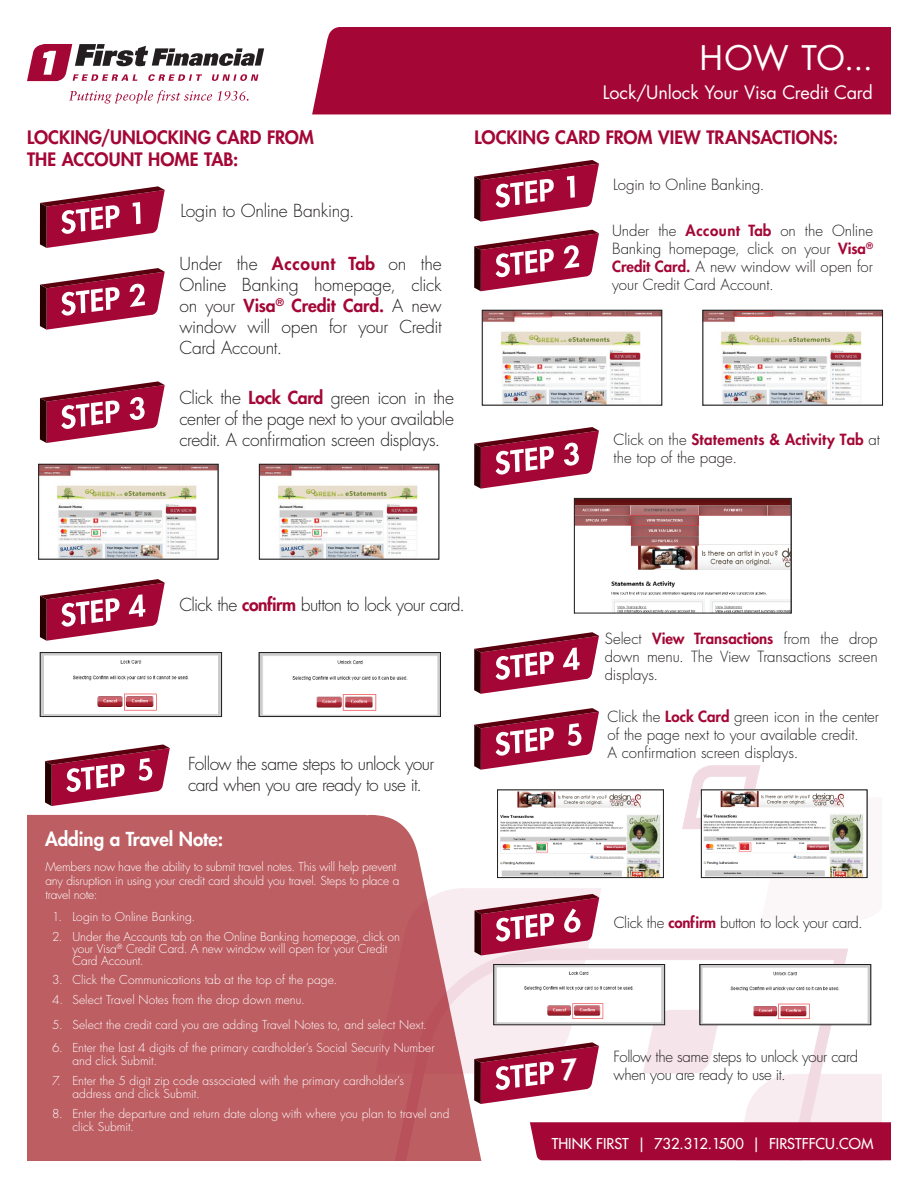
<style>
.page{position:relative;width:918px;height:1188px;background:#fff}
.page>*{position:absolute;margin:0;border:0;box-sizing:border-box;transform-origin:0 0}
.t1{font:33px "Futura Std";color:#fff}
.t2{font:800 18.75px "Futura Std";color:#fff}
.t3{font:800 18px/21.6px "Futura Std";letter-spacing:.005em;color:#a40736}
.t4{font:18px "Futura Std";letter-spacing:-.01em;color:#fff}
.t5{font:300 17.4px/21px "Futura Std";letter-spacing:-.025em;color:#231f20;text-align:justify}
.t6{font:300 15px/18px "Futura Std";letter-spacing:-.01em;color:#231f20;text-align:justify}
.t7{font:500 14.55px "Futura Std";color:#fff}
.t8{font:300 12px/13.5px "Futura Std";color:#fff}
.t9{font:300 12px/14.4px "Futura Std";letter-spacing:-.02em;color:#fff}
.s1{font-weight:800;color:#a40736}
</style>
<div class="page">
<div style="left:27px;top:815px;width:327px;height:346px;background:#bd5e62"></div>
<img style="left:354px;top:766px;width:527px;height:395px">
<svg style="left:27px;top:44px;width:237px;height:37px"></svg>
<svg style="left:69px;top:90px;width:180px;height:13px"></svg>
<div style="left:312px;top:27px;width:579px;height:87px;background:#a40736"></div>
<div style="left:530px;top:1122px;width:361px;height:38px;background:#a40736"></div>
<svg style="left:40px;top:186px;width:125px;height:62px"></svg>
<svg style="left:40px;top:268px;width:125px;height:62px"></svg>
<img style="left:40px;top:466px;width:177px;height:91px">
<div style="left:38px;top:464px;width:181px;height:95px;border:1px solid #231f20"></div>
<svg style="left:40px;top:381px;width:125px;height:62px"></svg>
<svg style="left:40px;top:579px;width:125px;height:62px"></svg>
<img style="left:42px;top:654px;width:178px;height:61px">
<div style="left:40px;top:652px;width:182px;height:65px;border:1px solid #231f20"></div>
<img style="left:261px;top:654px;width:178px;height:61px">
<div style="left:259px;top:652px;width:182px;height:65px;border:1px solid #231f20"></div>
<img style="left:261px;top:466px;width:176px;height:91px">
<div style="left:259px;top:464px;width:180px;height:95px;border:1px solid #231f20"></div>
<svg style="left:474px;top:160px;width:125px;height:62px"></svg>
<svg style="left:474px;top:230px;width:125px;height:61px"></svg>
<img style="left:576px;top:500px;width:214px;height:111px">
<div style="left:574px;top:498px;width:218px;height:115px;border:1px solid #231f20"></div>
<svg style="left:474px;top:427px;width:125px;height:62px"></svg>
<svg style="left:474px;top:632px;width:125px;height:62px"></svg>
<img style="left:484px;top:312px;width:176px;height:91px">
<div style="left:482px;top:310px;width:180px;height:95px;border:1px solid #231f20"></div>
<img style="left:705px;top:312px;width:176px;height:91px">
<div style="left:703px;top:310px;width:180px;height:95px;border:1px solid #231f20"></div>
<img style="left:499px;top:792px;width:163px;height:84px">
<div style="left:497px;top:790px;width:167px;height:88px;border:1px solid #231f20"></div>
<img style="left:703px;top:792px;width:162px;height:84px">
<div style="left:701px;top:790px;width:166px;height:88px;border:1px solid #231f20"></div>
<img style="left:496px;top:966px;width:167px;height:57px">
<div style="left:494px;top:964px;width:171px;height:61px;border:1px solid #231f20"></div>
<img style="left:702px;top:966px;width:167px;height:57px">
<div style="left:700px;top:964px;width:171px;height:61px;border:1px solid #231f20"></div>
<svg style="left:45px;top:744px;width:125px;height:62px"></svg>
<svg style="left:474px;top:708px;width:125px;height:62px"></svg>
<svg style="left:474px;top:894px;width:125px;height:62px"></svg>
<svg style="left:474px;top:1042px;width:125px;height:62px"></svg>
<p class="t3" style="left:27px;top:127px;width:289px">LOCKING/UNLOCKING CARD FROM<br>THE ACCOUNT HOME TAB:</p>
<p class="t5" style="left:180px;top:201px;width:176px">Login to Online Banking.</p>
<p class="t5" style="left:179px;top:254px;width:264px">Under the <span class="s1">Account Tab</span> on the Online Banking homepage, click on your <span class="s1">Visa</span><sup>®</sup> <span class="s1">Credit Card.</span> A new window will open for your Credit Card Account.</p>
<p class="t5" style="left:179px;top:388px;width:276px">Click the <span class="s1">Lock Card</span> green icon in the center of the page next to your available credit. A confirmation screen displays.</p>
<p class="t1" style="left:700px;top:37px;width:175px">HOW TO...</p>
<p class="t4" style="left:603px;top:80px;width:272px">Lock/Unlock Your Visa Credit Card</p>
<p class="t3" style="left:474px;top:127px;width:365px">LOCKING CARD FROM VIEW TRANSACTIONS:</p>
<p class="t6" style="left:613px;top:176px;width:153px">Login to Online Banking.</p>
<p class="t6" style="left:612px;top:222px;width:262px">Under the <span class="s1">Account Tab</span> on the Online Banking homepage, click on your <span class="s1">Visa</span><sup>® </sup><span class="s1">Credit Card.</span> A new window will open for your Credit Card Account.</p>
<p class="t6" style="left:614px;top:431px;width:268px">Click on the <span class="s1">Statements &amp; Activity Tab</span> at the top of the page.</p>
<p class="t5" style="left:179px;top:595px;width:287px">Click the <span class="s1">confirm</span> button to lock your card.</p>
<p class="t5" style="left:188px;top:754px;width:248px">Follow the same steps to unlock your card when you are ready to use it.</p>
<p class="t2" style="left:45px;top:827px;width:180px">Adding a Travel Note:</p>
<p class="t9" style="left:45px;top:859px;width:355px">Members now have the ability to submit travel notes. This will help prevent any disruption in using your credit card should you travel. Steps to place a travel note:</p>
<p class="t8" style="left:52px;top:910px;width:145px">1. Login to Online Banking.</p>
<p class="t8" style="left:72px;top:931px;width:329px;line-height:12px;text-indent:-20px">2. Under the Accounts tab on the Online Banking homepage, click on your Visa<sup>®</sup> Credit Card. A new window will open for your Credit<br>Card Account.</p>
<p class="t8" style="left:52px;top:973px;width:287px">3. Click the Communications tab at the top of the page.</p>
<p class="t8" style="left:52px;top:993px;width:254px">4. Select Travel Notes from the drop down menu.</p>
<p class="t8" style="left:52px;top:1018px;width:376px">5. Select the credit card you are adding Travel Notes to, and select Next.</p>
<p class="t8" style="left:72px;top:1041px;width:364px;text-indent:-20px">6. Enter the last 4 digits of the primary cardholder’s Social Security Number and click Submit.</p>
<p class="t8" style="left:72px;top:1074px;width:333px;text-indent:-20px">7. Enter the 5 digit zip code associated with the primary cardholder’s address and click Submit.</p>
<p class="t8" style="left:72px;top:1107px;width:379px;text-indent:-20px">8. Enter the departure and return date along with where you plan to travel and click Submit.</p>
<p class="t6" style="left:605px;top:630px;width:274px">Select <span class="s1">View Transactions</span> from the drop down menu. The View Transactions screen displays.</p>
<p class="t6" style="left:608px;top:708px;width:273px;text-align:left">Click the <span class="s1">Lock Card</span> green icon in the center of the page next to your available credit.<br>A confirmation screen displays.</p>
<p class="t6" style="left:614px;top:914px;width:251px">Click the <span class="s1">confirm</span> button to lock your card.</p>
<p class="t6" style="left:614px;top:1048px;width:246px">Follow the same steps to unlock your card</p>
<p class="t6" style="left:614px;top:1066px;width:174px">when you are ready to use it.</p>
<p class="t7" style="left:552px;top:1134px;width:323px">THINK FIRST | 732.312.1500 | FIRSTFFCU.COM</p>
</div>
